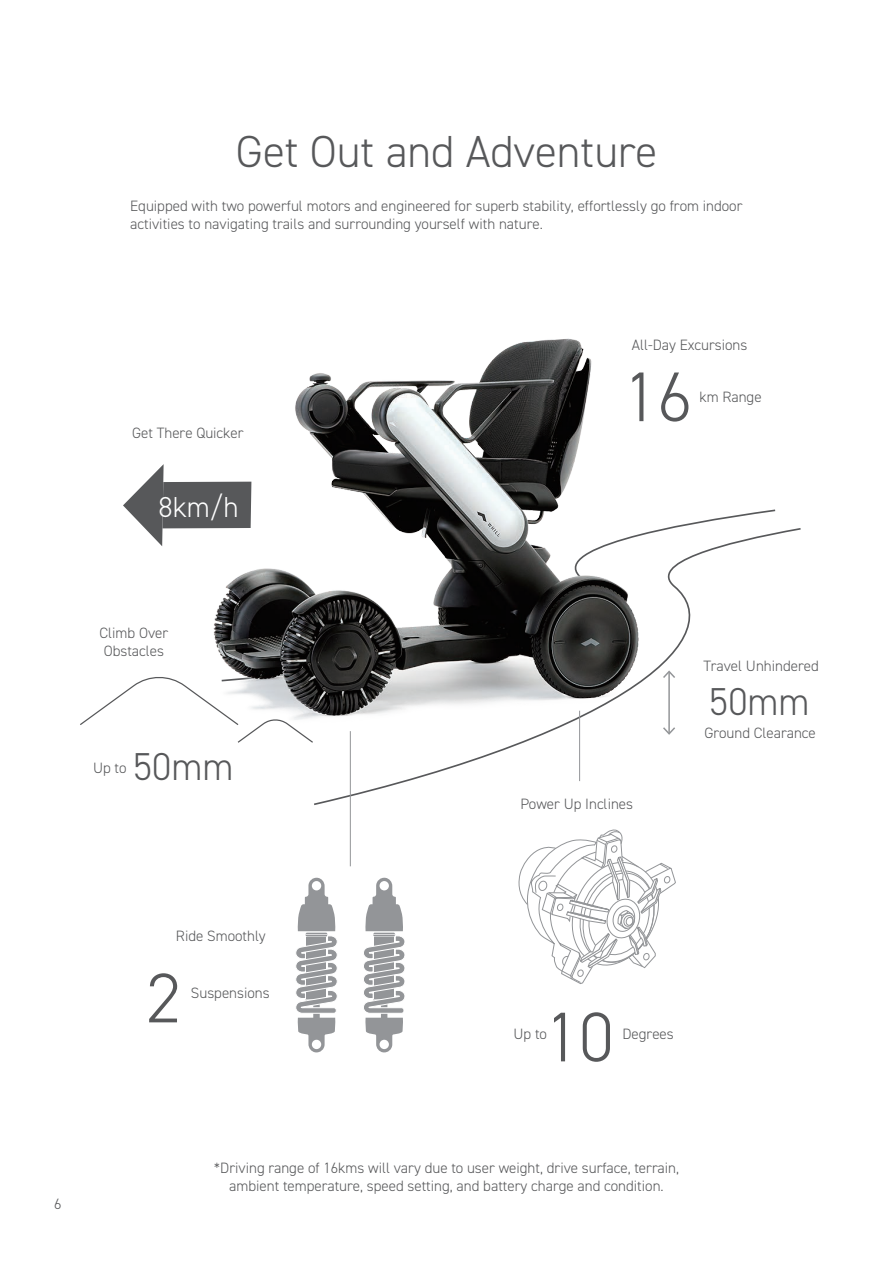
<style>
.page{position:relative;width:893px;height:1263px;background:#fff}
.page>*{position:absolute;margin:0;border:0;box-sizing:border-box;transform-origin:0 0}
.t1{font:300 70.5px "DIN2014";color:#57585a}
.t2{font:300 45px "DIN2014";color:#57585a}
.t3{font:300 39px "DIN2014";color:#57585a}
.t4{font:300 28.95px "DIN2014";color:#fff}
.t5{font:300 15px/18px "DIN2014";color:#57585a}
</style>
<div class="page">
<svg style="left:518px;top:829px;width:158px;height:155px"></svg>
<hr style="left:350px;top:731px;width:1px;height:135px;background:#939598">
<hr style="left:579px;top:711px;width:1px;height:70px;background:#939598">
<svg style="left:364px;top:877px;width:41px;height:176px"></svg>
<svg style="left:296px;top:877px;width:41px;height:176px"></svg>
<img style="left:97px;top:338px;width:688px;height:422px">
<p class="t2" style="left:236px;top:124px;width:423px">Get Out and Adventure</p>
<p class="t5" style="left:130px;top:197px;width:614px">Equipped with two powerful motors and engineered for superb stability, effortlessly go from indoor activities to navigating trails and surrounding yourself with nature.</p>
<p class="t5" style="left:632px;top:336px;width:117px">All-Day Excursions</p>
<p class="t5" style="left:132px;top:424px;width:113px">Get There Quicker</p>
<p class="t4" style="left:158px;top:489px;width:82px">8km/h</p>
<p class="t5" style="left:100px;top:623px;width:70px">Climb Over<br>Obstacles</p>
<p class="t5" style="left:93px;top:759px;width:35px">Up to</p>
<p class="t3" style="left:133px;top:743px;width:102px">50mm</p>
<p class="t1" style="left:623px;top:354px;width:71px">16</p>
<p class="t5" style="left:699px;top:388px;width:64px">km Range</p>
<p class="t5" style="left:520px;top:794px;width:114px">Power Up Inclines</p>
<p class="t5" style="left:704px;top:657px;width:117px">Travel Unhindered</p>
<p class="t3" style="left:709px;top:677px;width:102px">50mm</p>
<p class="t5" style="left:704px;top:723px;width:113px">Ground Clearance</p>
<p class="t5" style="left:54px;top:1195px;width:9px">6</p>
<p class="t5" style="left:176px;top:926px;width:91px">Ride Smoothly</p>
<p class="t1" style="left:146px;top:955px;width:36px">2</p>
<p class="t5" style="left:191px;top:984px;width:80px">Suspensions</p>
<p class="t1" style="left:544px;top:994px;width:71px">10</p>
<p class="t5" style="left:513px;top:1025px;width:35px">Up to</p>
<p class="t5" style="left:622px;top:1025px;width:53px">Degrees</p>
<p class="t5" style="left:214px;top:1158px;width:467px;text-align:center">*Driving range of 16kms will vary due to user weight, drive surface, terrain, ambient temperature, speed setting, and battery charge and condition.</p>
</div>
